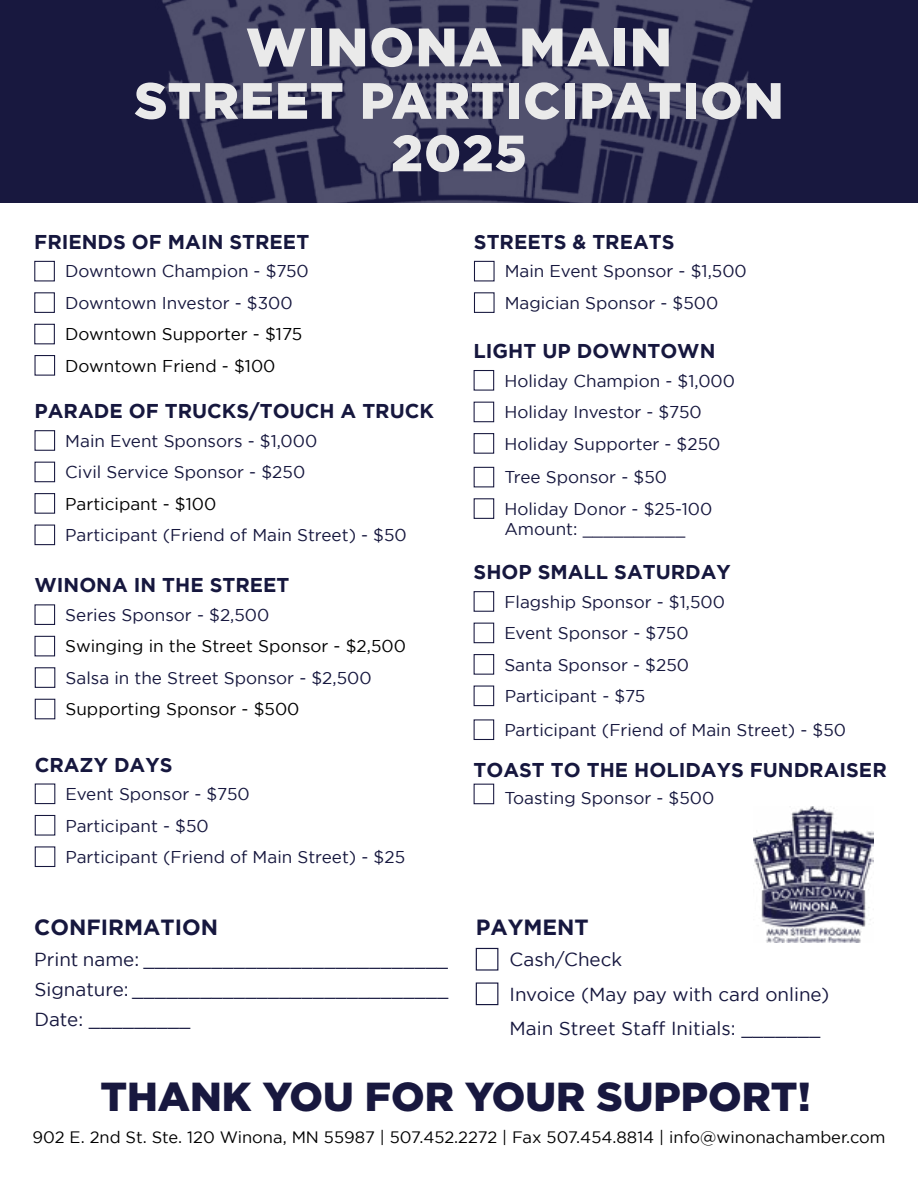
<style>
.page{position:relative;width:918px;height:1188px;background:#fff}
.page>*{position:absolute;margin:0;border:0;box-sizing:border-box;transform-origin:0 0}
.t1{font:900 54px "Gotham";letter-spacing:.02em;color:#eaeaea}
.t2{font:900 51px/52.5px "Gotham";letter-spacing:.02em;color:#eaeaea;text-align:center}
.t3{font:900 40.5px "Gotham";color:#18183f}
.t4{font:700 21.9px "Gotham";color:#16173e}
.t5{font:700 21.9px "Gotham";color:#16173f}
.t6{font:700 19.95px "Gotham";color:#16173e}
.t7{font:18.75px/30.2px "Gotham";color:#16173e}
.t8{font:18.75px "Gotham";color:#16173f}
.t9{font:17.1px/31.5px "Gotham";color:#16173e}
.t10{font:17.1px "Gotham";color:#000}
.t11{font:16.5px "Gotham";color:#000}
</style>
<div class="page">
<div style="left:0;top:0;width:918px;height:202px;background:#18183f"></div>
<img style="left:162px;top:0;width:592px;height:202px">
<div style="left:34px;top:430px;width:21px;height:21px;border:1px solid #16173e"></div>
<div style="left:34px;top:261px;width:21px;height:20px;border:1px solid #16173e"></div>
<div style="left:34px;top:604px;width:21px;height:21px;border:1px solid #16173e"></div>
<div style="left:35px;top:783px;width:20px;height:21px;border:1px solid #16173e"></div>
<div style="left:476px;top:948px;width:22px;height:23px;border:1px solid #16173f"></div>
<div style="left:474px;top:261px;width:21px;height:20px;border:1px solid #16173e"></div>
<div style="left:474px;top:370px;width:20px;height:21px;border:1px solid #16173e"></div>
<div style="left:474px;top:591px;width:20px;height:21px;border:1px solid #16173e"></div>
<div style="left:34px;top:462px;width:21px;height:20px;border:1px solid #16173e"></div>
<div style="left:34px;top:292px;width:21px;height:21px;border:1px solid #16173e"></div>
<div style="left:34px;top:636px;width:21px;height:20px;border:1px solid #16173e"></div>
<div style="left:35px;top:815px;width:20px;height:21px;border:1px solid #16173e"></div>
<div style="left:476px;top:982px;width:22px;height:23px;border:1px solid #16173e"></div>
<div style="left:474px;top:292px;width:21px;height:21px;border:1px solid #16173e"></div>
<div style="left:474px;top:402px;width:20px;height:20px;border:1px solid #16173e"></div>
<div style="left:474px;top:623px;width:20px;height:20px;border:1px solid #16173e"></div>
<div style="left:474px;top:433px;width:20px;height:21px;border:1px solid #16173e"></div>
<div style="left:474px;top:654px;width:20px;height:21px;border:1px solid #16173e"></div>
<div style="left:474px;top:686px;width:20px;height:20px;border:1px solid #16173e"></div>
<div style="left:35px;top:846px;width:20px;height:21px;border:1px solid #16173e"></div>
<div style="left:34px;top:493px;width:21px;height:21px;border:1px solid #16173e"></div>
<div style="left:34px;top:324px;width:21px;height:20px;border:1px solid #16173e"></div>
<div style="left:34px;top:525px;width:21px;height:20px;border:1px solid #16173e"></div>
<div style="left:474px;top:784px;width:20px;height:20px;border:1px solid #16173e"></div>
<img style="left:754px;top:807px;width:119px;height:135px">
<div style="left:35px;top:667px;width:20px;height:21px;border:1px solid #16173e"></div>
<div style="left:35px;top:699px;width:20px;height:20px;border:1px solid #16173e"></div>
<div style="left:474px;top:719px;width:20px;height:21px;border:1px solid #16173e"></div>
<div style="left:474px;top:467px;width:20px;height:20px;border:1px solid #16173e"></div>
<div style="left:474px;top:498px;width:20px;height:21px;border:1px solid #16173e"></div>
<div style="left:34px;top:355px;width:21px;height:21px;border:1px solid #16173e"></div>
<h1 class="t1" style="left:246px;top:16px;width:428px">WINONA MAIN</h1>
<h2 class="t2" style="left:134px;top:73px;width:651px">STREET PARTICIPATION<br>2025</h2>
<p class="t6" style="left:34px;top:230px;width:277px">FRIENDS OF MAIN STREET</p>
<p class="t9" style="left:65px;top:255px;width:245px">Downtown Champion - $750</p>
<p class="t9" style="left:65px;top:287px;width:229px">Downtown Investor - $300</p>
<p class="t10" style="left:65px;top:325px;width:239px">Downtown Supporter - $175</p>
<p class="t10" style="left:65px;top:356px;width:212px">Downtown Friend - $100</p>
<p class="t6" style="left:34px;top:400px;width:401px">PARADE OF TRUCKS/TOUCH A TRUCK</p>
<p class="t9" style="left:65px;top:425px;width:254px">Main Event Sponsors - $1,000</p>
<p class="t9" style="left:65px;top:456px;width:241px">Civil Service Sponsor - $250</p>
<p class="t10" style="left:65px;top:494px;width:153px">Participant - $100</p>
<p class="t9" style="left:65px;top:519px;width:343px">Participant (Friend of Main Street) - $50</p>
<p class="t6" style="left:34px;top:574px;width:256px">WINONA IN THE STREET</p>
<p class="t9" style="left:65px;top:599px;width:206px">Series Sponsor - $2,500</p>
<p class="t10" style="left:65px;top:637px;width:342px">Swinging in the Street Sponsor - $2,500</p>
<p class="t9" style="left:66px;top:662px;width:308px">Salsa in the Street Sponsor - $2,500</p>
<p class="t10" style="left:66px;top:700px;width:235px">Supporting Sponsor - $500</p>
<p class="t6" style="left:35px;top:753px;width:139px">CRAZY DAYS</p>
<p class="t9" style="left:66px;top:778px;width:186px">Event Sponsor - $750</p>
<p class="t9" style="left:66px;top:809px;width:145px">Participant - $50</p>
<p class="t9" style="left:66px;top:841px;width:341px">Participant (Friend of Main Street) - $25</p>
<p class="t4" style="left:34px;top:914px;width:185px">CONFIRMATION</p>
<p class="t7" style="left:34px;top:944px;width:416px">Print name: ___________________________</p>
<p class="t7" style="left:34px;top:974px;width:415px">Signature: ____________________________<br>Date: _________</p>
<p class="t6" style="left:474px;top:230px;width:202px">STREETS &amp; TREATS</p>
<p class="t9" style="left:505px;top:255px;width:244px">Main Event Sponsor - $1,500</p>
<p class="t9" style="left:505px;top:287px;width:215px">Magician Sponsor - $500</p>
<p class="t6" style="left:474px;top:340px;width:243px">LIGHT UP DOWNTOWN</p>
<p class="t9" style="left:504px;top:364px;width:232px">Holiday Champion - $1,000</p>
<p class="t9" style="left:504px;top:396px;width:199px">Holiday Investor - $750</p>
<p class="t9" style="left:504px;top:428px;width:218px">Holiday Supporter - $250</p>
<p class="t9" style="left:504px;top:461px;width:209px">Tree Sponsor - $50<br>Holiday Donor - $25-100</p>
<p class="t9" style="left:504px;top:513px;width:182px">Amount: __________</p>
<p class="t6" style="left:474px;top:561px;width:259px">SHOP SMALL SATURDAY</p>
<p class="t9" style="left:504px;top:586px;width:222px">Flagship Sponsor - $1,500</p>
<p class="t9" style="left:504px;top:617px;width:186px">Event Sponsor - $750</p>
<p class="t9" style="left:504px;top:649px;width:186px">Santa Sponsor - $250</p>
<p class="t9" style="left:505px;top:680px;width:142px">Participant - $75</p>
<p class="t9" style="left:504px;top:714px;width:343px">Participant (Friend of Main Street) - $50</p>
<p class="t6" style="left:474px;top:759px;width:415px">TOAST TO THE HOLIDAYS FUNDRAISER</p>
<p class="t9" style="left:504px;top:782px;width:212px">Toasting Sponsor - $500</p>
<p class="t5" style="left:476px;top:914px;width:115px">PAYMENT</p>
<p class="t8" style="left:510px;top:949px;width:114px">Cash/Check</p>
<p class="t7" style="left:510px;top:979px;width:321px">Invoice (May pay with card online)</p>
<p class="t7" style="left:510px;top:1013px;width:312px">Main Street Staff Initials: _______</p>
<h3 class="t3" style="left:100px;top:1073px;width:712px">THANK YOU FOR YOUR SUPPORT!</h3>
<p class="t11" style="left:32px;top:1128px;width:855px">902 E. 2nd St. Ste. 120 Winona, MN 55987 | 507.452.2272 | Fax 507.454.8814 | info@winonachamber.com</p>
</div>
